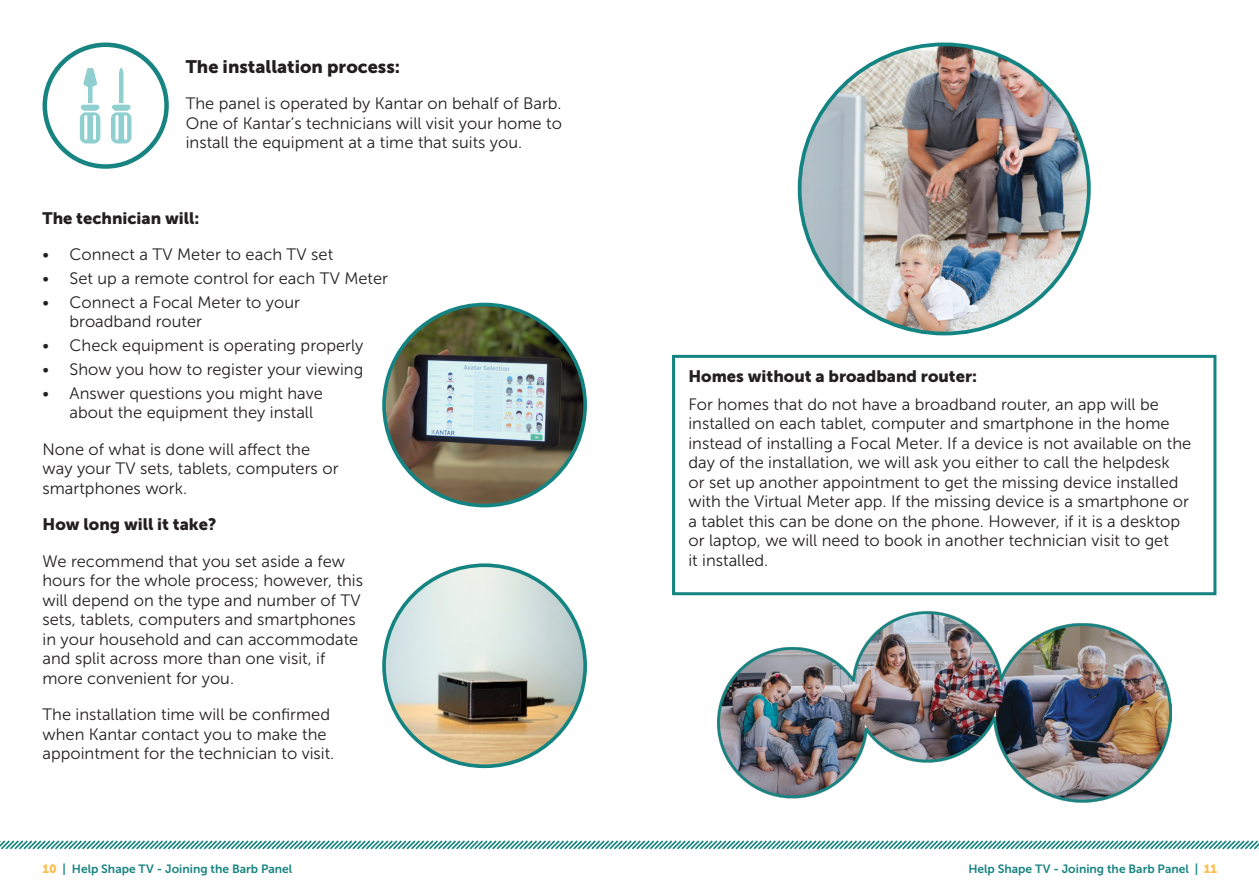
<style>
.page{position:relative;width:1259px;height:893px;background:#fff}
.page>*{position:absolute;margin:0;border:0;box-sizing:border-box;transform-origin:0 0}
.Body_Text_Headings_0{font:18px "Museo Sans 900";color:#231f20}
.Body_Text_Headings_0-2{font:16.5px/19.5px "Museo Sans 300";color:#231f20}
.Body_Text_01__Black{font:16.5px/19.5px "Museo Sans 300";color:#231f20}
.Body_Text_01__Black-2{font:16.5px "Museo Sans 900";color:#231f20}
.Body_Text_Headings_0-3{font:16.5px "Museo Sans 900";color:#231f20}
.t1{font:12px "Museo Sans 700";color:#188481}
.s1{font-family:"Museo Sans 900";color:#fbbf4f}
</style>
<div class="page">
<img style="left:799px;top:44px;width:289px;height:290px;border-radius:145px">
<div style="left:672px;top:355px;width:544px;height:240px;border:3px solid #138481"></div>
<img style="left:384px;top:565px;width:201px;height:201px;border-radius:101px">
<div style="left:382px;top:563px;width:205px;height:205px;border:4px solid #138481;border-radius:50%"></div>
<img style="left:384px;top:304px;width:201px;height:202px;border-radius:101px">
<div style="left:382px;top:303px;width:205px;height:204px;border:4px solid #138481;border-radius:50%"></div>
<img style="left:717px;top:611px;width:454px;height:192px">
<div style="left:43px;top:43px;width:126px;height:126px;border:4px solid #188481;border-radius:50%"></div>
<svg style="left:80px;top:68px;width:20px;height:76px"></svg>
<svg style="left:111px;top:68px;width:20px;height:76px"></svg>
<svg style="left:0;top:840px;width:1259px;height:10px"></svg>
<p class="Body_Text_Headings_0" style="left:186px;top:56px;width:216px">The installation process:</p>
<p class="Body_Text_01__Black" style="left:186px;top:94px;width:378px;text-align:justify">The panel is operated by Kantar on behalf of Barb.<br>One of Kantar’s technicians will visit your home to install the equipment at a time that suits you.</p>
<p class="Body_Text_01__Black-2" style="left:43px;top:209px;width:158px">The technician will:</p>
<p class="Body_Text_Headings_0-2" style="left:43px;top:245px;width:292px">• Connect a TV Meter to each TV set</p>
<p class="Body_Text_Headings_0-2" style="left:43px;top:269px;width:347px">• Set up a remote control for each TV Meter</p>
<p class="Body_Text_Headings_0-2" style="left:70px;top:292px;width:232px;text-indent:-27px">• Connect a Focal Meter to your broadband router</p>
<p class="Body_Text_Headings_0-2" style="left:43px;top:336px;width:322px">• Check equipment is operating properly</p>
<p class="Body_Text_Headings_0-2" style="left:43px;top:359px;width:322px">• Show you how to register your viewing</p>
<p class="Body_Text_Headings_0-2" style="left:70px;top:383px;width:255px;text-indent:-27px">• Answer questions you might have about the equipment they install</p>
<p class="Body_Text_01__Black" style="left:43px;top:439px;width:297px">None of what is done will affect the way your TV sets, tablets, computers or smartphones work.</p>
<p class="Body_Text_01__Black-2" style="left:43px;top:515px;width:175px">How long will it take?</p>
<p class="Body_Text_01__Black" style="left:43px;top:551px;width:322px">We recommend that you set aside a few hours for the whole process; however, this will depend on the type and number of TV sets, tablets, computers and smartphones in your household and can accommodate and split across more than one visit, if more convenient for you.</p>
<p class="Body_Text_01__Black" style="left:43px;top:705px;width:293px">The installation time will be confirmed when Kantar contact you to make the appointment for the technician to visit.</p>
<p class="Body_Text_Headings_0-3" style="left:688px;top:367px;width:290px">Homes without a broadband router:</p>
<p class="Body_Text_Headings_0-2" style="left:688px;top:394px;width:504px">For homes that do not have a broadband router, an app will be installed on each tablet, computer and smartphone in the home instead of installing a Focal Meter. If a device is not available on the day of the installation, we will ask you either to call the helpdesk<br>or set up another appointment to get the missing device installed with the Virtual Meter app. If the missing device is a smartphone or a tablet this can be done on the phone. However, if it is a desktop or laptop, we will need to book in another technician visit to get<br>it installed.</p>
<p class="t1" style="left:43px;top:862px;width:251px"><span class="s1">10</span> | Help Shape TV - Joining the Barb Panel</p>
<p class="t1" style="left:968px;top:862px;width:250px">Help Shape TV - Joining the Barb Panel | <span class="s1">11</span></p>
</div>
